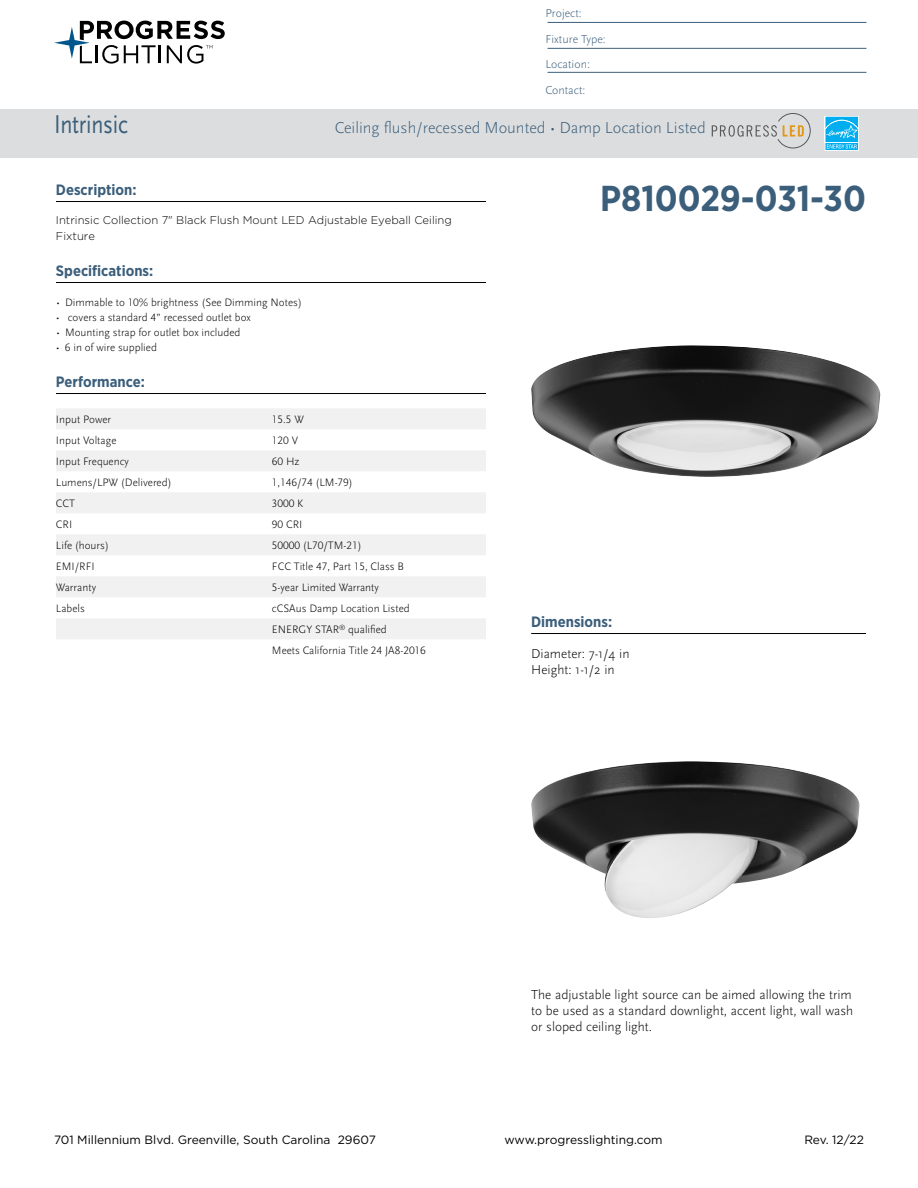
<style>
.page{position:relative;width:918px;height:1188px;background:#fff}
.page>*{position:absolute;margin:0;border:0;box-sizing:border-box;transform-origin:0 0}
.t1{font:700 36px "Gotham Narrow";color:#3b5e7b}
.t2{font:27px "Scala Sans Pro";letter-spacing:-.01em;color:#3b5e7b;scale:.82 1}
.t3{font:300 16.5px "Scala Sans Pro";color:#3b5e7b}
.t4{font:700 15px "Gotham Narrow";color:#3b5e7b}
.t5{font:300 13.5px/16.2px "Scala Sans Pro";color:#000}
.t6{font:12px "Gotham";color:#000}
.t7{font:300 12px/25.5px "Scala Sans Pro";color:#3b5e7b}
.t8{font:300 11.25px/21px "Scala Sans Pro";color:#000}
.t9{font:300 11.25px/15.1px "Gotham";color:#000}
</style>
<div class="page">
<svg style="left:54px;top:21px;width:171px;height:43px"></svg>
<img style="left:531px;top:345px;width:349px;height:132px">
<hr style="left:56px;top:201px;width:430px;height:1px;background:#000">
<hr style="left:56px;top:282px;width:430px;height:1px;background:#000">
<hr style="left:56px;top:393px;width:430px;height:1px;background:#000">
<div style="left:56px;top:408px;width:430px;height:21px;background:#f1f1f2"></div>
<div style="left:56px;top:450px;width:430px;height:21px;background:#f1f1f2"></div>
<div style="left:56px;top:492px;width:430px;height:21px;background:#f1f1f2"></div>
<div style="left:56px;top:534px;width:430px;height:21px;background:#f1f1f2"></div>
<div style="left:56px;top:576px;width:430px;height:21px;background:#f1f1f2"></div>
<div style="left:56px;top:618px;width:430px;height:21px;background:#f1f1f2"></div>
<hr style="left:531px;top:633px;width:335px;height:1px;background:#000">
<div style="left:0;top:109px;width:918px;height:48px;background:#dcddde"></div>
<svg style="left:712px;top:113px;width:98px;height:35px"></svg>
<div style="left:825px;top:116px;width:34px;height:27px;background:#c5ecfb"></div>
<svg style="left:825px;top:117px;width:34px;height:34px"></svg>
<hr style="left:548px;top:22px;width:318px;height:1px;background:#3b5e7b">
<hr style="left:548px;top:48px;width:318px;height:1px;background:#3b5e7b">
<hr style="left:548px;top:72px;width:318px;height:1px;background:#3b5e7b">
<img style="left:531px;top:761px;width:329px;height:157px">
<p class="t7" style="left:545px;top:1px;width:62px">Project:<br>Fixture Type:<br>Location:<br>Contact:</p>
<h2 class="t2" style="left:54px;top:109px;width:92px">Intrinsic</h2>
<h3 class="t3" style="left:335px;top:119px;width:373px">Ceiling flush/recessed Mounted • Damp Location Listed</h3>
<h3 class="t4" style="left:56px;top:180px;width:82px">Description:</h3>
<p class="t9" style="left:56px;top:213px;width:397px">Intrinsic Collection 7" Black Flush Mount LED Adjustable Eyeball Ceiling<br>Fixture</p>
<h3 class="t4" style="left:56px;top:261px;width:99px">Specifications:</h3>
<p class="t8" style="left:56px;top:291px;width:247px">• Dimmable to 10% brightness (See Dimming Notes)</p>
<p class="t8" style="left:56px;top:306px;width:196px">• covers a standard 4” recessed outlet box</p>
<p class="t8" style="left:56px;top:321px;width:186px">• Mounting strap for outlet box included</p>
<p class="t8" style="left:56px;top:336px;width:102px">• 6 in of wire supplied</p>
<h3 class="t4" style="left:56px;top:372px;width:90px">Performance:</h3>
<p class="t8" style="left:56px;top:408px;width:57px">Input Power</p>
<p class="t8" style="left:272px;top:408px;width:33px">15.5 W</p>
<p class="t8" style="left:56px;top:429px;width:62px">Input Voltage</p>
<p class="t8" style="left:272px;top:429px;width:28px">120 V</p>
<p class="t8" style="left:56px;top:450px;width:74px">Input Frequency</p>
<p class="t8" style="left:272px;top:450px;width:29px">60 Hz</p>
<p class="t8" style="left:56px;top:471px;width:117px">Lumens/LPW (Delivered)</p>
<p class="t8" style="left:272px;top:471px;width:82px">1,146/74 (LM-79)</p>
<p class="t8" style="left:56px;top:492px;width:21px">CCT</p>
<p class="t8" style="left:272px;top:492px;width:33px">3000 K</p>
<p class="t8" style="left:56px;top:513px;width:18px">CRI</p>
<p class="t8" style="left:272px;top:513px;width:32px">90 CRI</p>
<p class="t8" style="left:56px;top:534px;width:54px">Life (hours)</p>
<p class="t8" style="left:272px;top:534px;width:91px">50000 (L70/TM-21)</p>
<p class="t8" style="left:56px;top:555px;width:40px">EMI/RFI</p>
<p class="t8" style="left:272px;top:555px;width:134px">FCC Title 47, Part 15, Class B</p>
<p class="t8" style="left:56px;top:576px;width:42px">Warranty</p>
<p class="t8" style="left:272px;top:576px;width:109px">5-year Limited Warranty</p>
<p class="t8" style="left:56px;top:598px;width:30px">Labels</p>
<p class="t8" style="left:272px;top:598px;width:155px">cCSAus Damp Location Listed<br>ENERGY STAR<sup>®</sup> qualified<br>Meets California Title 24 JA8-2016</p>
<h1 class="t1" style="left:600px;top:176px;width:267px">P810029-031-30</h1>
<h3 class="t4" style="left:531px;top:612px;width:83px">Dimensions:</h3>
<p class="t5" style="left:531px;top:645px;width:100px">Diameter: 7-1/4 in<br>Height: 1-1/2 in</p>
<p class="t5" style="left:531px;top:986px;width:324px;text-align:justify">The adjustable light source can be aimed allowing the trim to be used as a standard downlight, accent light, wall wash or sloped ceiling light.</p>
<p class="t6" style="left:54px;top:1132px;width:323px">701 Millennium Blvd. Greenville, South Carolina 29607</p>
<p class="t6" style="left:504px;top:1132px;width:160px">www.progresslighting.com</p>
<p class="t6" style="left:804px;top:1132px;width:61px">Rev. 12/22</p>
</div>
